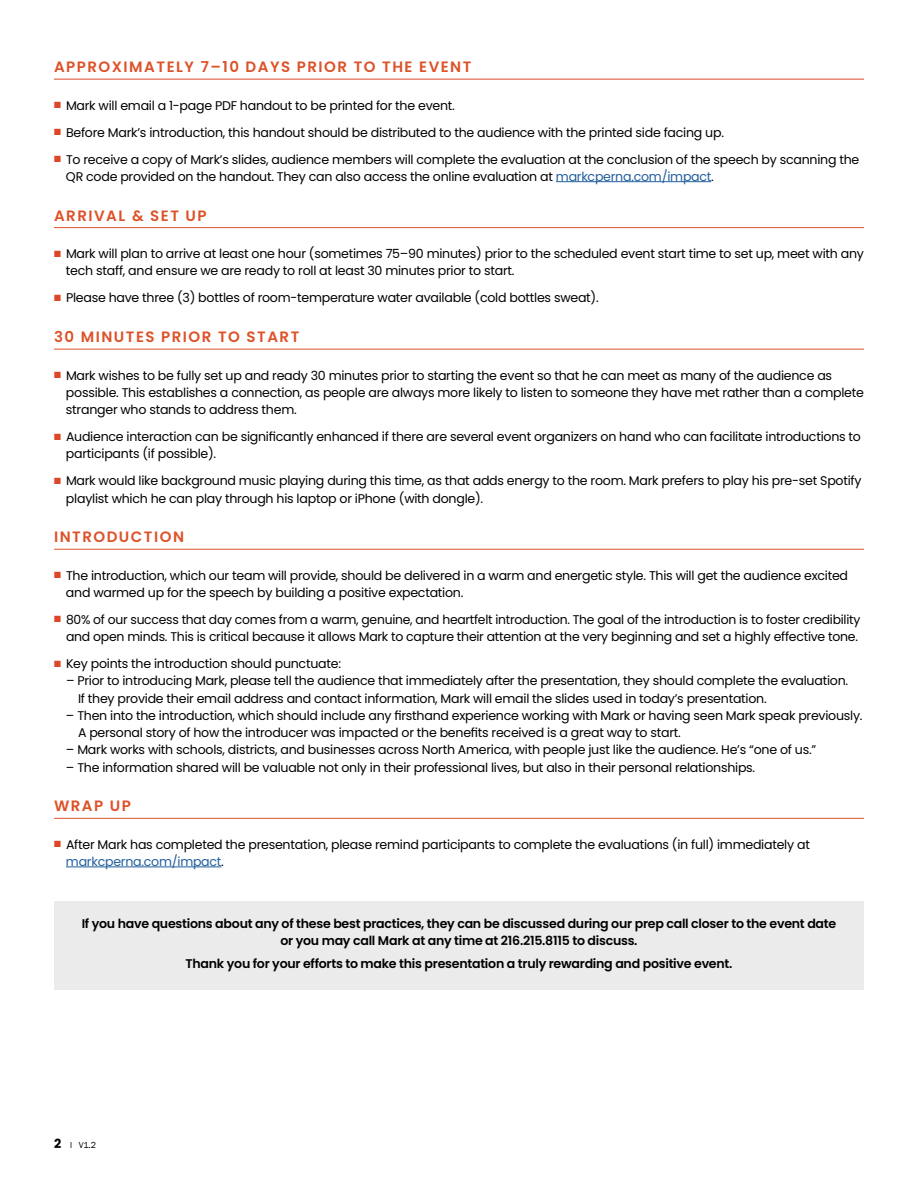
<style>
.page{position:relative;width:918px;height:1188px;background:#fff}
.page>*{position:absolute;margin:0;border:0;box-sizing:border-box;transform-origin:0 0}
.t1{font:600 15px "Poppins";letter-spacing:.1em;color:#dd5228}
.t2{font:12.6px/17.2px "Poppins";letter-spacing:-.02em;color:#000}
.t3{font:600 12.6px/17.2px "Poppins";letter-spacing:-.02em;color:#000;text-align:center}
.t4{font:9px "Franklin Gothic";color:#000}
.s1{color:#de462a}
.s2{color:#215e9e}
.s3{font-family:"Poppins";font-weight:700;font-size:12.6px}
</style>
<div class="page">
<hr style="left:54px;top:79px;width:810px;height:1px;background:#de462a">
<hr style="left:556px;top:181px;width:155px;height:1px;background:#215e9e">
<hr style="left:54px;top:227px;width:810px;height:1px;background:#dd5228">
<hr style="left:54px;top:349px;width:810px;height:1px;background:#dd5228">
<hr style="left:54px;top:549px;width:810px;height:1px;background:#dd5228">
<hr style="left:54px;top:818px;width:810px;height:1px;background:#dd5228">
<hr style="left:66px;top:867px;width:155px;height:1px;background:#215e9e">
<div style="left:54px;top:902px;width:810px;height:88px;background:#ebebec"></div>
<p class="t1" style="left:54px;top:58px;width:419px">APPROXIMATELY 7–10 DAYS PRIOR TO THE EVENT</p>
<p class="t2" style="left:54px;top:97px;width:402px"><span class="s1">■</span> Mark will email a 1-page PDF handout to be printed for the event.</p>
<p class="t2" style="left:54px;top:124px;width:672px"><span class="s1">■</span> Before Mark’s introduction, this handout should be distributed to the audience with the printed side facing up.</p>
<p class="t2" style="left:66px;top:151px;width:795px;text-indent:-12px"><span class="s1">■</span> To receive a copy of Mark’s slides, audience members will complete the evaluation at the conclusion of the speech by scanning the<br>QR code provided on the handout. They can also access the online evaluation at <span class="s2">markcperna.com/impact</span>.</p>
<p class="t1" style="left:54px;top:207px;width:154px">ARRIVAL &amp; SET UP</p>
<p class="t2" style="left:66px;top:245px;width:799px;text-indent:-12px"><span class="s1">■</span> Mark will plan to arrive at least one hour (sometimes 75–90 minutes) prior to the scheduled event start time to set up, meet with any tech staff, and ensure we are ready to roll at least 30 minutes prior to start.</p>
<p class="t2" style="left:54px;top:289px;width:546px"><span class="s1">■</span> Please have three (3) bottles of room-temperature water available (cold bottles sweat).</p>
<p class="t1" style="left:54px;top:328px;width:247px">30 MINUTES PRIOR TO START</p>
<p class="t2" style="left:66px;top:367px;width:800px;text-indent:-12px"><span class="s1">■</span> Mark wishes to be fully set up and ready 30 minutes prior to starting the event so that he can meet as many of the audience as possible. This establishes a connection, as people are always more likely to listen to someone they have met rather than a complete stranger who stands to address them.</p>
<p class="t2" style="left:66px;top:428px;width:797px;text-indent:-12px"><span class="s1">■</span> Audience interaction can be significantly enhanced if there are several event organizers on hand who can facilitate introductions to participants (if possible).</p>
<p class="t2" style="left:66px;top:472px;width:797px;text-indent:-12px"><span class="s1">■</span> Mark would like background music playing during this time, as that adds energy to the room. Mark prefers to play his pre-set Spotify playlist which he can play through his laptop or iPhone (with dongle).</p>
<p class="t1" style="left:54px;top:528px;width:132px">INTRODUCTION</p>
<p class="t2" style="left:66px;top:567px;width:784px;text-indent:-12px"><span class="s1">■</span> The introduction, which our team will provide, should be delivered in a warm and energetic style. This will get the audience excited and warmed up for the speech by building a positive expectation.</p>
<p class="t2" style="left:54px;top:611px;width:808px;text-align:right"><span class="s1">■</span> 80% of our success that day comes from a warm, genuine, and heartfelt introduction. The goal of the introduction is to foster credibility and open minds. This is critical because it allows Mark to capture their attention at the very beginning and set a highly effective tone.</p>
<p class="t2" style="left:54px;top:655px;width:289px"><span class="s1">■</span> Key points the introduction should punctuate:</p>
<p class="t2" style="left:78px;top:672px;width:772px;text-indent:-12px">– Prior to introducing Mark, please tell the audience that immediately after the presentation, they should complete the evaluation.<br>If they provide their email address and contact information, Mark will email the slides used in today’s presentation.</p>
<p class="t2" style="left:78px;top:707px;width:786px;text-indent:-12px">– Then into the introduction, which should include any firsthand experience working with Mark or having seen Mark speak previously.<br>A personal story of how the introducer was impacted or the benefits received is a great way to start.</p>
<p class="t2" style="left:66px;top:741px;width:752px">– Mark works with schools, districts, and businesses across North America, with people just like the audience. He’s “one of us.”</p>
<p class="t2" style="left:66px;top:759px;width:691px">– The information shared will be valuable not only in their professional lives, but also in their personal relationships.</p>
<p class="t1" style="left:54px;top:797px;width:78px">WRAP UP</p>
<p class="t2" style="left:66px;top:836px;width:745px;text-indent:-12px"><span class="s1">■</span> After Mark has completed the presentation, please remind participants to complete the evaluations (in full) immediately at <span class="s2">markcperna.com/impact</span>.</p>
<p class="t3" style="left:82px;top:915px;width:756px">If you have questions about any of these best practices, they can be discussed during our prep call closer to the event date or you may call Mark at any time at 216.215.8115 to discuss.</p>
<p class="t3" style="left:186px;top:955px;width:548px">Thank you for your efforts to make this presentation a truly rewarding and positive event.</p>
<p class="t4" style="left:54px;top:1140px;width:44px"><span class="s3">2</span> l V1.2</p>
</div>
